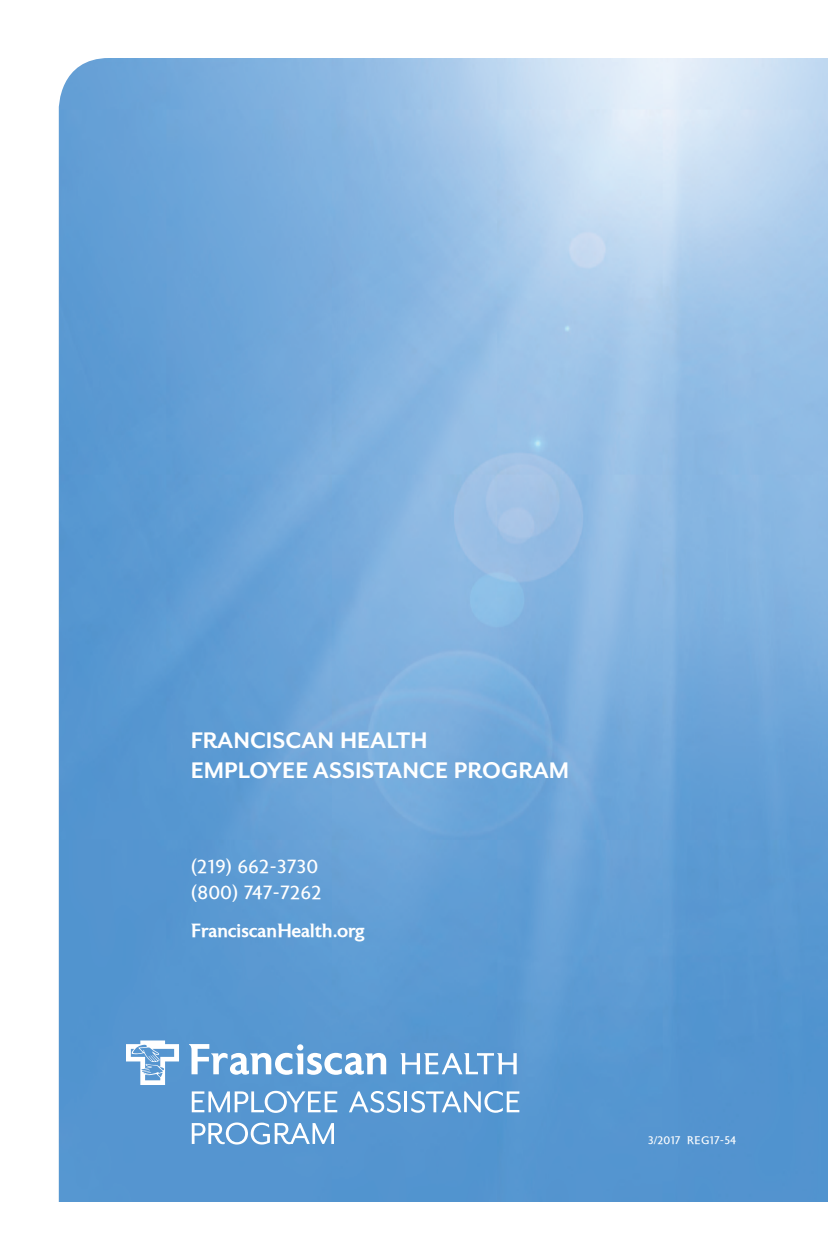
<style>
.page{position:relative;width:828px;height:1260px;background:#fff}
.page>*{position:absolute;margin:0;border:0;box-sizing:border-box;transform-origin:0 0}
.t1{font:700 26px/30px "Mr Eaves San OT";color:#fff}
.t2{font:19px "Astoria Roman";color:#fff}
.t3{font:500 19px "Astoria";color:#fff}
.t4{font:11px "Astoria Roman";color:#fff}
</style>
<div class="page">
<img style="left:59px;top:58px;width:769px;height:1144px">
<svg style="left:126px;top:1040px;width:53px;height:45px"></svg>
<svg style="left:189px;top:1044px;width:197px;height:31px"></svg>
<svg style="left:400px;top:1053px;width:117px;height:21px"></svg>
<svg style="left:192px;top:1091px;width:145px;height:22px"></svg>
<svg style="left:349px;top:1091px;width:52px;height:22px"></svg>
<hr style="left:405px;top:1091px;width:2px;height:21px;background:#fff">
<svg style="left:411px;top:1091px;width:108px;height:22px"></svg>
<svg style="left:192px;top:1122px;width:142px;height:23px"></svg>
<p class="t1" style="left:191px;top:725px;width:380px">FRANCISCAN HEALTH<br>EMPLOYEE ASSISTANCE PROGRAM</p>
<p class="t2" style="left:191px;top:857px;width:129px">(219) 662-3730</p>
<p class="t2" style="left:191px;top:883px;width:132px">(800) 747-7262</p>
<p class="t3" style="left:191px;top:920px;width:176px">FranciscanHealth.org</p>
<p class="t4" style="left:648px;top:1134px;width:89px">3/2017 REG17-54</p>
</div>
